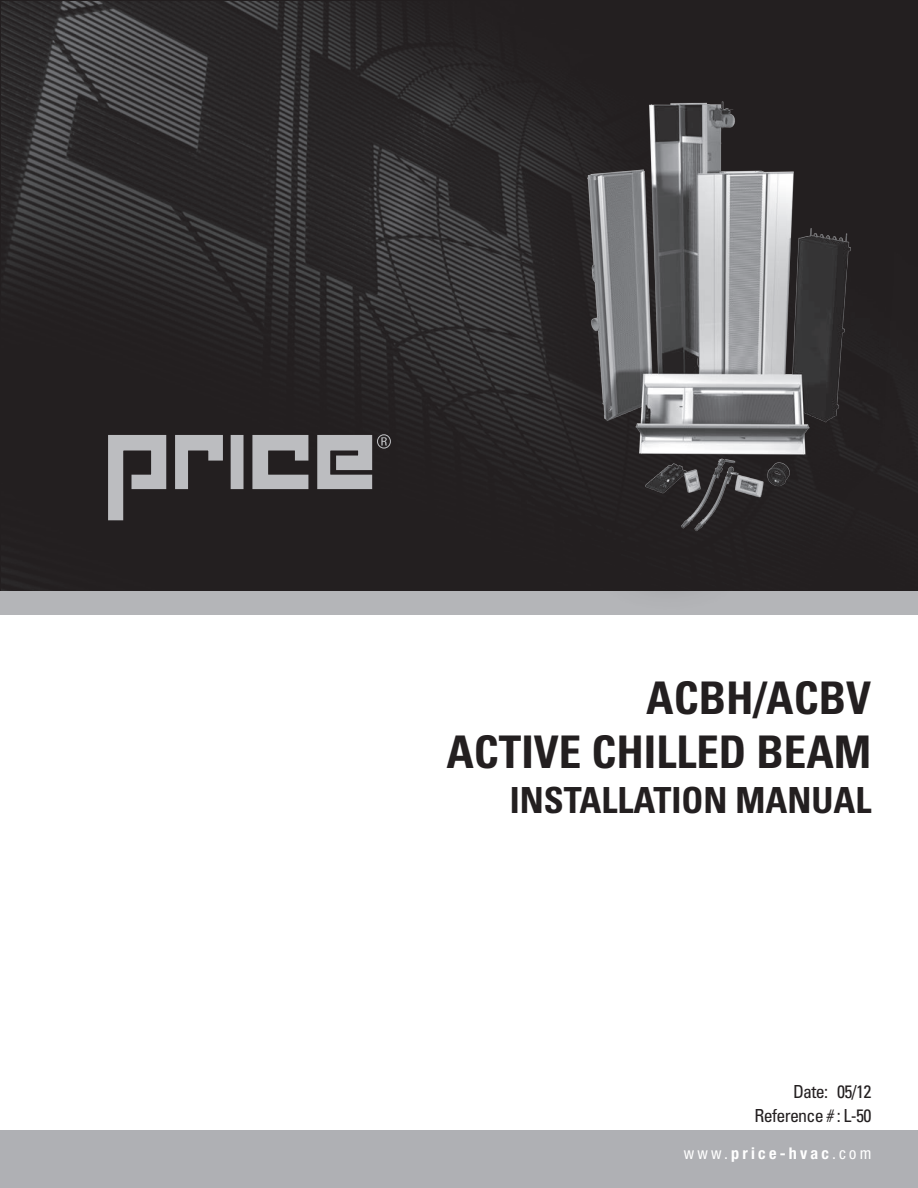
<style>
.page{position:relative;width:918px;height:1188px;background:#fff}
.page>*{position:absolute;margin:0;border:0;box-sizing:border-box;transform-origin:0 0}
.t1{font:700 condensed 45px "Univers LT Std";color:#231f20}
.t2{font:700 condensed 36px "Univers LT Std";color:#231f20}
.t3{font:condensed 18px/24px "Univers LT Std";letter-spacing:-.04em;color:#231f20;text-align:right}
.t4{font:700 condensed 16.2px "Helvetica Neue LT Std";letter-spacing:.2em;color:#fff}
.s1{font-weight:400}
</style>
<div class="page">
<img style="left:2px;top:2px;width:916px;height:590px">
<div style="left:0;top:1131px;width:918px;height:57px;background:#afb0b4"></div>
<div style="left:0;top:592px;width:918px;height:23px;background:#b4b5b8"></div>
<svg style="left:108px;top:434px;width:59px;height:86px;background:#787779"></svg>
<svg style="left:174px;top:434px;width:50px;height:56px;background:#6f6d6f"></svg>
<div style="left:231px;top:436px;width:12px;height:52px;background:#bcbdc0"></div>
<div style="left:231px;top:435px;width:13px;height:54px;border:2px solid #bcbdc0"></div>
<svg style="left:252px;top:434px;width:57px;height:56px;background:#8c8b8d"></svg>
<svg style="left:317px;top:434px;width:74px;height:56px;background:#838385"></svg>
<div style="left:493px;top:43px;width:404px;height:570px;background:#231f20;opacity:.75"></div>
<img style="left:575px;top:84px;width:297px;height:462px">
<p class="t1" style="left:646px;top:671px;width:227px">ACBH/ACBV</p>
<p class="t1" style="left:446px;top:725px;width:426px">ACTIVE CHILLED BEAM</p>
<p class="t2" style="left:510px;top:778px;width:363px">INSTALLATION MANUAL</p>
<p class="t3" style="left:755px;top:1079px;width:118px">Date: 05/12<br>Reference # : L-50</p>
<p class="t4" style="left:684px;top:1144px;width:189px"><span class="s1">www.</span>price-hvac<span class="s1">.com</span></p>
</div>
